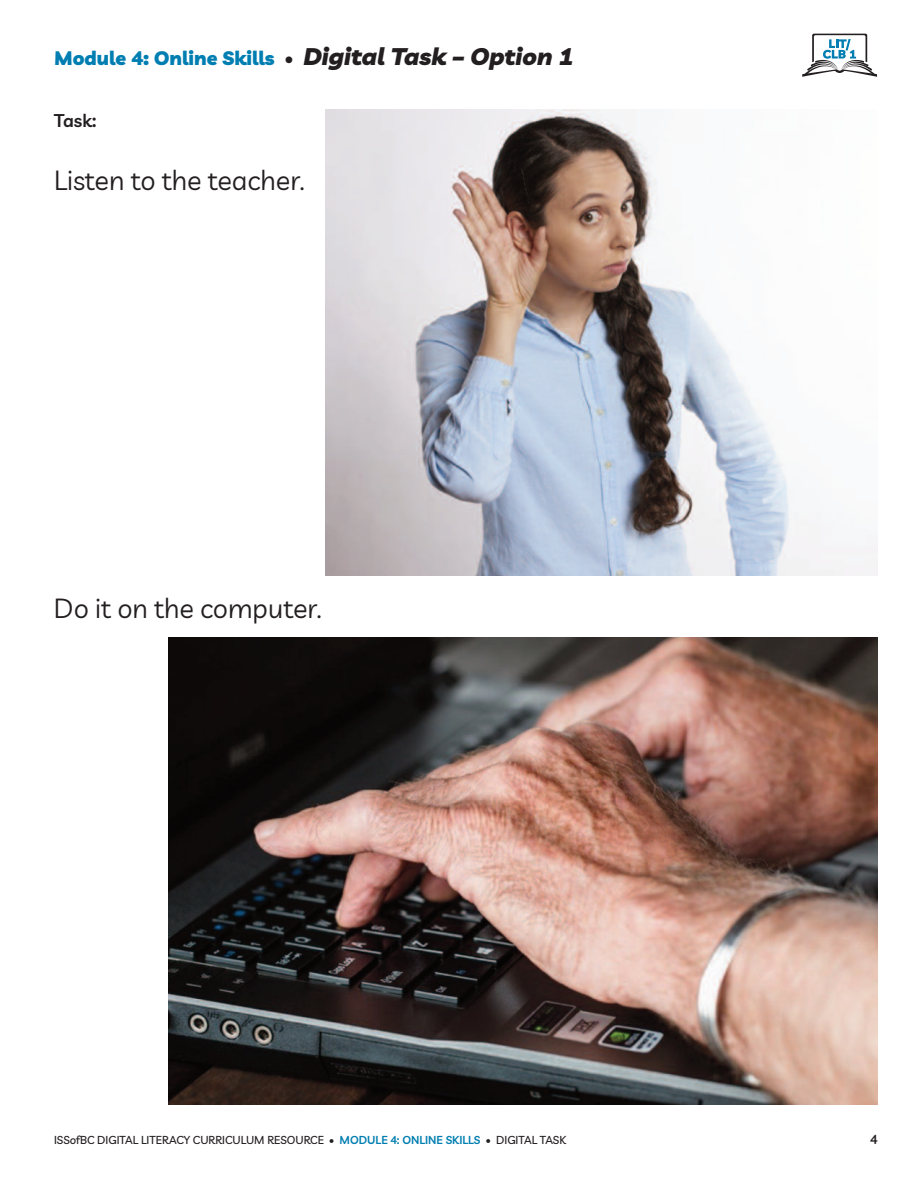
<style>
.page{position:relative;width:918px;height:1188px;background:#fff}
.page>*{position:absolute;margin:0;border:0;box-sizing:border-box;transform-origin:0 0}
.t1{font:27px "Livvic";color:#231f20}
.t2{font:900 19.5px "Livvic";color:#007eb1}
.t3{font:600 18px "Livvic";color:#231f20}
.t4{font:600 12.75px "Livvic";color:#231f20}
.t5{font:500 11.25px "Livvic";color:#231f20}
.s1{color:#231f20}
.s2{font-style:italic;font-size:24px;color:#231f20}
.s3{font-weight:600;color:#007eb1}
</style>
<div class="page">
<svg style="left:802px;top:34px;width:76px;height:43px"></svg>
<img style="left:169px;top:637px;width:709px;height:467px">
<img style="left:325px;top:109px;width:553px;height:467px">
<h2 class="t2" style="left:54px;top:45px;width:521px">Module 4: Online Skills <span class="s1">•</span> <span class="s2">Digital Task – Option 1</span></h2>
<h3 class="t3" style="left:54px;top:109px;width:44px">TASK:</h3>
<h1 class="t1" style="left:54px;top:163px;width:252px">Listen to the teacher.</h1>
<h1 class="t1" style="left:54px;top:590px;width:269px">Do it on the computer.</h1>
<p class="t5" style="left:54px;top:1133px;width:514px">ISSOFBC DIGITAL LITERACY CURRICULUM RESOURCE • <span class="s3">MODULE 4: ONLINE SKILLS</span> • DIGITAL TASK</p>
<p class="t4" style="left:870px;top:1131px;width:9px">4</p>
</div>
